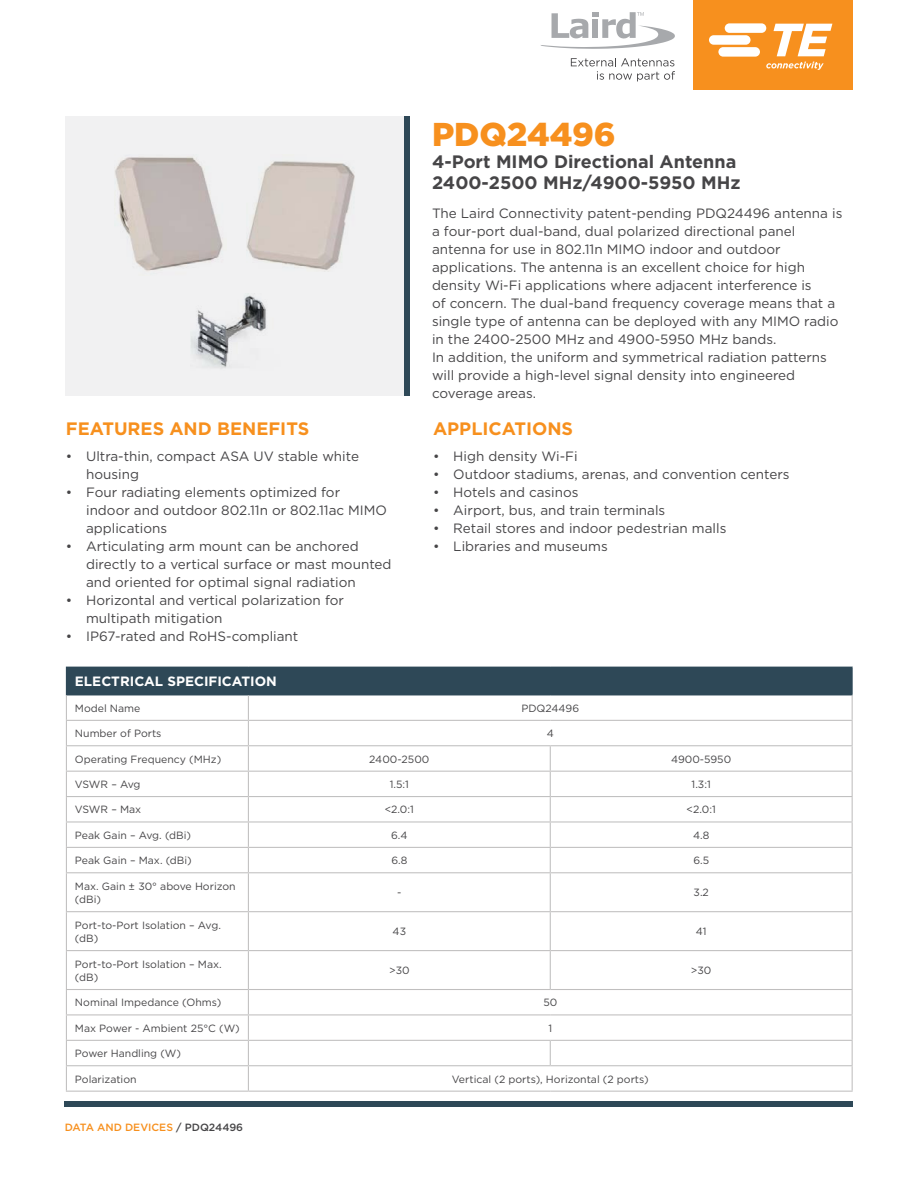
<style>
.page{position:relative;width:918px;height:1188px;background:#fff}
.page>*{position:absolute;margin:0;border:0;box-sizing:border-box;transform-origin:0 0}
.t1{font:900 33px "Gotham";color:#f7901e}
.t2{font:700 18px/21.6px "Gotham";color:#464547}
.t3{font:700 18px "Gotham";color:#f7901e}
.t4{font:13.5px/18px "Gotham";color:#464547}
.t5{font:700 13.5px "Gotham";color:#fff}
.t6{font:10.5px/13.5px "Gotham";color:#464547}
.t7{font:500 10.5px "Gotham";color:#f7901e}
.s1{color:#464547}
</style>
<div class="page">
<div style="left:65px;top:1101px;width:788px;height:6px;background:#2e4857"></div>
<div style="left:66px;top:117px;width:344px;height:279px;background:#f1f1f2"></div>
<div style="left:404px;top:117px;width:6px;height:279px;background:#2e4857"></div>
<div style="left:693px;top:0;width:160px;height:89px;background:#f7901e"></div>
<svg style="left:709px;top:23px;width:123px;height:47px"></svg>
<svg style="left:540px;top:12px;width:135px;height:37px"></svg>
<svg style="left:571px;top:58px;width:104px;height:23px"></svg>
<div style="left:66px;top:667px;width:786px;height:28px;background:#2e4857"></div>
<hr style="left:550px;top:667px;width:303px;height:1px;background:#2e4857">
<hr style="left:66px;top:720px;width:182px;height:1px;background:#c0bfbf">
<hr style="left:248px;top:720px;width:302px;height:1px;background:#c0bfbf">
<hr style="left:550px;top:720px;width:303px;height:1px;background:#c0bfbf">
<hr style="left:66px;top:745px;width:182px;height:1px;background:#c0bfbf">
<hr style="left:248px;top:745px;width:302px;height:1px;background:#c0bfbf">
<hr style="left:550px;top:745px;width:303px;height:1px;background:#c0bfbf">
<hr style="left:66px;top:771px;width:182px;height:1px;background:#c0bfbf">
<hr style="left:248px;top:771px;width:302px;height:1px;background:#c0bfbf">
<hr style="left:550px;top:771px;width:303px;height:1px;background:#c0bfbf">
<hr style="left:66px;top:796px;width:182px;height:1px;background:#c0bfbf">
<hr style="left:248px;top:796px;width:302px;height:1px;background:#c0bfbf">
<hr style="left:550px;top:796px;width:303px;height:1px;background:#c0bfbf">
<hr style="left:66px;top:821px;width:182px;height:2px;background:#c0bfbf">
<hr style="left:248px;top:821px;width:302px;height:2px;background:#c0bfbf">
<hr style="left:550px;top:821px;width:303px;height:2px;background:#c0bfbf">
<hr style="left:66px;top:847px;width:182px;height:1px;background:#c0bfbf">
<svg style="left:66px;top:695px;width:1px;height:177px"></svg>
<hr style="left:248px;top:847px;width:302px;height:1px;background:#c0bfbf">
<svg style="left:248px;top:695px;width:1px;height:177px"></svg>
<hr style="left:550px;top:847px;width:303px;height:1px;background:#c0bfbf">
<svg style="left:550px;top:746px;width:1px;height:126px"></svg>
<svg style="left:852px;top:668px;width:1px;height:204px"></svg>
<hr style="left:66px;top:872px;width:182px;height:1px;background:#c0bfbf">
<hr style="left:66px;top:873px;width:1px;height:38px;background:#c0bfbf">
<hr style="left:248px;top:872px;width:302px;height:1px;background:#c0bfbf">
<hr style="left:248px;top:873px;width:1px;height:38px;background:#c0bfbf">
<hr style="left:550px;top:872px;width:303px;height:1px;background:#c0bfbf">
<hr style="left:550px;top:873px;width:1px;height:38px;background:#c0bfbf">
<hr style="left:852px;top:873px;width:1px;height:38px;background:#c0bfbf">
<hr style="left:66px;top:911px;width:182px;height:1px;background:#c0bfbf">
<hr style="left:66px;top:912px;width:1px;height:38px;background:#c0bfbf">
<hr style="left:248px;top:911px;width:302px;height:1px;background:#c0bfbf">
<hr style="left:248px;top:912px;width:1px;height:38px;background:#c0bfbf">
<hr style="left:550px;top:911px;width:303px;height:1px;background:#c0bfbf">
<hr style="left:550px;top:912px;width:1px;height:38px;background:#c0bfbf">
<hr style="left:852px;top:912px;width:1px;height:38px;background:#c0bfbf">
<hr style="left:66px;top:950px;width:182px;height:1px;background:#c0bfbf">
<hr style="left:66px;top:951px;width:1px;height:38px;background:#c0bfbf">
<hr style="left:248px;top:950px;width:302px;height:1px;background:#c0bfbf">
<hr style="left:248px;top:951px;width:1px;height:38px;background:#c0bfbf">
<hr style="left:550px;top:950px;width:303px;height:1px;background:#c0bfbf">
<hr style="left:550px;top:951px;width:1px;height:38px;background:#c0bfbf">
<hr style="left:852px;top:951px;width:1px;height:38px;background:#c0bfbf">
<hr style="left:66px;top:989px;width:182px;height:1px;background:#c0bfbf">
<hr style="left:248px;top:989px;width:302px;height:1px;background:#c0bfbf">
<hr style="left:550px;top:989px;width:303px;height:1px;background:#c0bfbf">
<hr style="left:66px;top:1014px;width:182px;height:1px;background:#c0bfbf">
<hr style="left:248px;top:1014px;width:302px;height:1px;background:#c0bfbf">
<hr style="left:550px;top:1014px;width:303px;height:1px;background:#c0bfbf">
<hr style="left:66px;top:1040px;width:182px;height:1px;background:#c0bfbf">
<hr style="left:248px;top:1040px;width:302px;height:1px;background:#c0bfbf">
<hr style="left:550px;top:1040px;width:303px;height:1px;background:#c0bfbf">
<svg style="left:550px;top:1041px;width:1px;height:24px"></svg>
<hr style="left:66px;top:1065px;width:182px;height:1px;background:#c0bfbf">
<svg style="left:66px;top:990px;width:1px;height:101px"></svg>
<hr style="left:248px;top:1065px;width:302px;height:1px;background:#c0bfbf">
<svg style="left:248px;top:990px;width:1px;height:101px"></svg>
<hr style="left:550px;top:1065px;width:303px;height:1px;background:#c0bfbf">
<svg style="left:852px;top:990px;width:1px;height:101px"></svg>
<hr style="left:66px;top:1091px;width:182px;height:1px;background:#c0bfbf">
<hr style="left:248px;top:1091px;width:302px;height:1px;background:#c0bfbf">
<hr style="left:550px;top:1091px;width:303px;height:1px;background:#c0bfbf">
<img style="left:115px;top:157px;width:108px;height:114px">
<img style="left:246px;top:161px;width:109px;height:109px">
<img style="left:191px;top:295px;width:75px;height:73px">
<h1 class="t1" style="left:432px;top:112px;width:185px">PDQ24496</h1>
<h2 class="t2" style="left:432px;top:150px;width:310px">4-Port MIMO Directional Antenna<br>2400-2500 MHz/4900-5950 MHz</h2>
<p class="t4" style="left:432px;top:204px;width:412px">The Laird Connectivity patent-pending PDQ24496 antenna is a four-port dual-band, dual polarized directional panel antenna for use in 802.11n MIMO indoor and outdoor applications. The antenna is an excellent choice for high density Wi-Fi applications where adjacent interference is<br>of concern. The dual-band frequency coverage means that a single type of antenna can be deployed with any MIMO radio in the 2400-2500 MHz and 4900-5950 MHz bands.<br>In addition, the uniform and symmetrical radiation patterns will provide a high-level signal density into engineered coverage areas.</p>
<h2 class="t3" style="left:66px;top:416px;width:245px">FEATURES AND BENEFITS</h2>
<h2 class="t3" style="left:433px;top:416px;width:142px">APPLICATIONS</h2>
<p class="t4" style="left:86px;top:447px;width:274px;text-indent:-20px">• Ultra-thin, compact ASA UV stable white housing</p>
<p class="t4" style="left:86px;top:483px;width:302px;text-indent:-20px">• Four radiating elements optimized for indoor and outdoor 802.11n or 802.11ac MIMO applications</p>
<p class="t4" style="left:86px;top:537px;width:307px;text-indent:-20px">• Articulating arm mount can be anchored directly to a vertical surface or mast mounted and oriented for optimal signal radiation</p>
<p class="t4" style="left:86px;top:591px;width:259px;text-indent:-20px">• Horizontal and vertical polarization for multipath mitigation</p>
<p class="t4" style="left:66px;top:627px;width:234px">• IP67-rated and RoHS-compliant</p>
<p class="t4" style="left:433px;top:447px;width:146px">• High density Wi-Fi</p>
<p class="t4" style="left:433px;top:465px;width:358px">• Outdoor stadiums, arenas, and convention centers</p>
<p class="t4" style="left:433px;top:483px;width:147px">• Hotels and casinos</p>
<p class="t4" style="left:433px;top:501px;width:234px">• Airport, bus, and train terminals</p>
<p class="t4" style="left:433px;top:519px;width:295px">• Retail stores and indoor pedestrian malls</p>
<p class="t4" style="left:433px;top:537px;width:176px">• Libraries and museums</p>
<p class="t5" style="left:75px;top:673px;width:203px">ELECTRICAL SPECIFICATION</p>
<p class="t6" style="left:75px;top:701px;width:67px">Model Name</p>
<p class="t6" style="left:521px;top:701px;width:59px">PDQ24496</p>
<p class="t6" style="left:75px;top:727px;width:88px">Number of Ports</p>
<p class="t6" style="left:547px;top:727px;width:9px">4</p>
<p class="t6" style="left:75px;top:752px;width:148px">Operating Frequency (MHz)</p>
<p class="t6" style="left:369px;top:752px;width:62px">2400-2500</p>
<p class="t6" style="left:671px;top:752px;width:62px">4900-5950</p>
<p class="t6" style="left:75px;top:777px;width:67px">VSWR – Avg</p>
<p class="t6" style="left:390px;top:777px;width:21px">1.5:1</p>
<p class="t6" style="left:692px;top:777px;width:21px">1.3:1</p>
<p class="t6" style="left:75px;top:803px;width:68px">VSWR – Max</p>
<p class="t6" style="left:385px;top:803px;width:31px">&lt;2.0:1</p>
<p class="t6" style="left:687px;top:803px;width:31px">&lt;2.0:1</p>
<p class="t6" style="left:75px;top:828px;width:118px">Peak Gain – Avg. (dBi)</p>
<p class="t6" style="left:391px;top:828px;width:18px">6.4</p>
<p class="t6" style="left:693px;top:828px;width:18px">4.8</p>
<p class="t6" style="left:75px;top:854px;width:118px">Peak Gain – Max. (dBi)</p>
<p class="t6" style="left:391px;top:854px;width:17px">6.8</p>
<p class="t6" style="left:693px;top:854px;width:17px">6.5</p>
<p class="t6" style="left:75px;top:879px;width:162px">Max. Gain ± 30° above Horizon (dBi)</p>
<p class="t6" style="left:397px;top:886px;width:6px">-</p>
<p class="t6" style="left:694px;top:886px;width:17px">3.2</p>
<p class="t6" style="left:75px;top:918px;width:148px">Port-to-Port Isolation – Avg. (dB)</p>
<p class="t6" style="left:393px;top:925px;width:15px">43</p>
<p class="t6" style="left:696px;top:925px;width:12px">41</p>
<p class="t6" style="left:75px;top:957px;width:148px">Port-to-Port Isolation – Max. (dB)</p>
<p class="t6" style="left:389px;top:964px;width:22px">&gt;30</p>
<p class="t6" style="left:691px;top:964px;width:22px">&gt;30</p>
<p class="t6" style="left:75px;top:996px;width:148px">Nominal Impedance (Ohms)</p>
<p class="t6" style="left:543px;top:996px;width:15px">50</p>
<p class="t6" style="left:75px;top:1021px;width:166px">Max Power - Ambient 25°C (W)</p>
<p class="t6" style="left:548px;top:1021px;width:5px">1</p>
<p class="t6" style="left:75px;top:1047px;width:108px">Power Handling (W)</p>
<p class="t6" style="left:75px;top:1072px;width:63px">Polarization</p>
<p class="t6" style="left:452px;top:1072px;width:198px">Vertical (2 ports), Horizontal (2 ports)</p>
<p class="t7" style="left:65px;top:1120px;width:180px">DATA AND DEVICES <span class="s1">/ PDQ24496</span></p>
</div>
